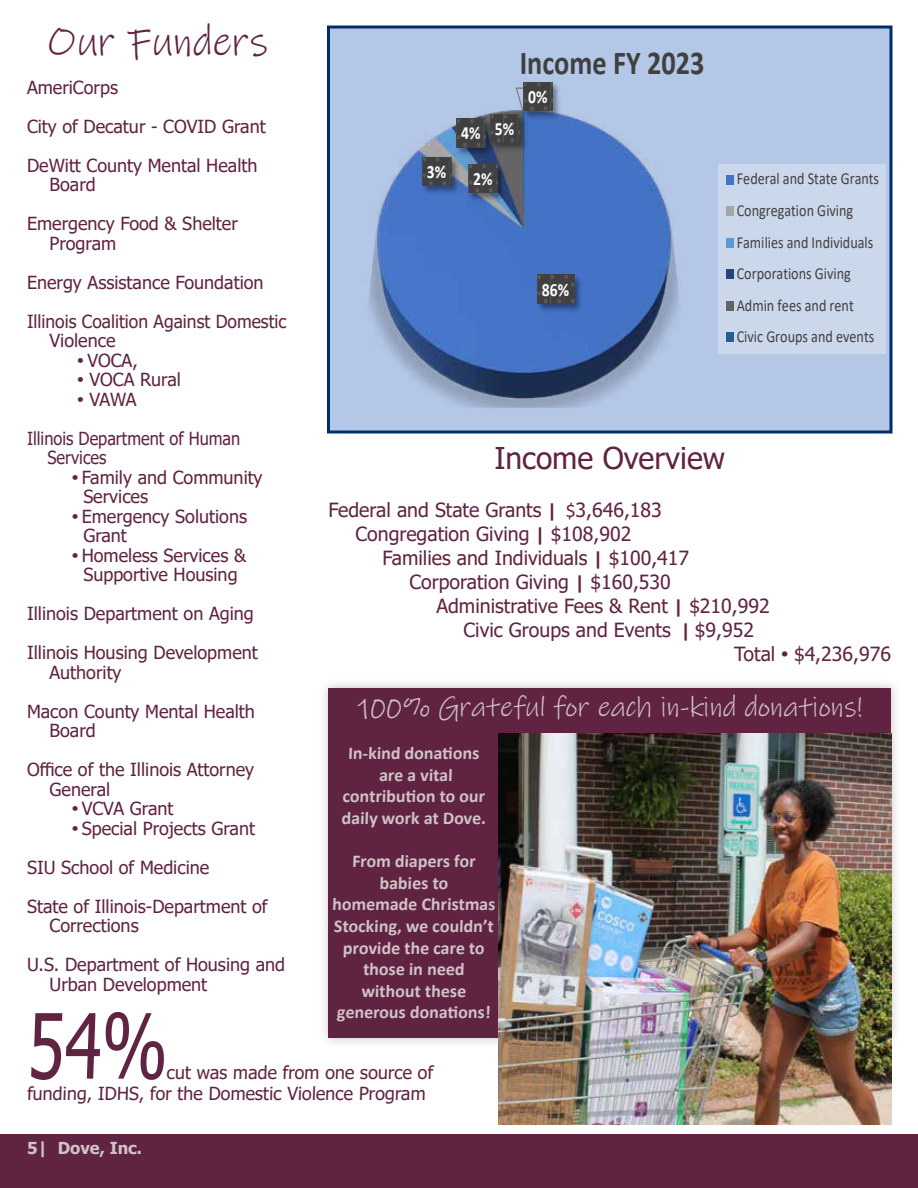
<style>
.page{position:relative;width:918px;height:1188px;background:#fff}
.page>*{position:absolute;margin:0;border:0;box-sizing:border-box;transform-origin:0 0}
.t1{font:90px "Tahoma";color:#612342;scale:.75 1}
.t2{font:42px "Ink Free";color:#612342}
.t3{font:700 33.6px "Calibri";color:#404040;scale:.84 1}
.t4{font:30px "Tahoma";color:#612342}
.t5{font:28.5px "Ink Free";color:#cfc3c6}
.t6{font:19.5px/24px "Tahoma";color:#612342;text-align:center}
.t7{font:700 18.6px "Calibri";color:#fff;scale:.84 1}
.t8{font:18px/39px "Tahoma";color:#612342}
.t9{font:700 18px/21.6px "Calibri";color:#cfc3c6;text-align:center}
.t10{font:18px "Tahoma";color:#612342;scale:.91 1}
.t11{font:16.8px/31.5px "Calibri";color:#404040;scale:.84 1}
.t12{font:700 16.5px "Tahoma";color:#cfc3c6}
.s1{font-family:"Adobe Caslon Pro";font-weight:700}
.s2{font-family:"Calibri";font-weight:700}
.s3{font-family:"Calibri"}
</style>
<div class="page">
<svg style="left:324px;top:683px;width:572px;height:364px;fill:#efebec"></svg>
<div style="left:328px;top:688px;width:563px;height:350px;background:#612342"></div>
<img style="left:499px;top:733px;width:392px;height:391px">
<svg style="left:331px;top:30px;width:557px;height:400px;background:#93abd4"></svg>
<div style="left:327px;top:26px;width:565px;height:408px;border:3px solid #002e6d"></div>
<div style="left:0;top:1134px;width:918px;height:54px;background:#612342"></div>
<h2 class="t2" style="left:47px;top:14px;width:223px">Our Funders</h2>
<p class="t8" style="left:27px;top:69px;width:240px">AmeriCorps<br>City of Decatur - COVID Grant<br>DeWitt County Mental Health</p>
<p class="t8" style="left:27px;top:166px;width:212px;text-indent:23px">Board<br>Emergency Food &amp; Shelter</p>
<p class="t8" style="left:27px;top:225px;width:261px;text-indent:23px">Program<br>Energy Assistance Foundation<br>Illinois Coalition Against Domestic</p>
<p class="t8" style="left:50px;top:322px;width:68px">Violence</p>
<p class="t8" style="left:78px;top:342px;width:62px"><span class="s1">•</span> VOCA,</p>
<p class="t8" style="left:78px;top:361px;width:105px"><span class="s1">•</span> VOCA Rural</p>
<p class="t8" style="left:27px;top:381px;width:215px;text-indent:51px"><span class="s1">•</span> VAWA<br>Illinois Department of Human</p>
<p class="t10" style="left:47px;top:446px;width:66px">Services</p>
<p class="t8" style="left:83px;top:469px;width:181px;line-height:19.5px;text-indent:-11px"><span class="s1">•</span> Family and Community<br>Services</p>
<p class="t8" style="left:83px;top:508px;width:165px;line-height:19.5px;text-indent:-11px"><span class="s1">•</span> Emergency Solutions<br>Grant</p>
<p class="t8" style="left:72px;top:547px;width:176px;line-height:19.5px;text-align:center"><span class="s1">•</span> Homeless Services &amp;<br>Supportive Housing</p>
<p class="t8" style="left:27px;top:595px;width:232px">Illinois Department on Aging<br>Illinois Housing Development</p>
<p class="t8" style="left:27px;top:654px;width:230px;text-indent:23px">Authority<br>Macon County Mental Health</p>
<p class="t8" style="left:27px;top:712px;width:229px;text-indent:23px">Board<br>Office of the Illinois Attorney</p>
<p class="t8" style="left:50px;top:771px;width:62px">General</p>
<p class="t8" style="left:72px;top:790px;width:103px"><span class="s1">•</span> VCVA Grant</p>
<p class="t8" style="left:27px;top:810px;width:242px;text-indent:45px"><span class="s1">•</span> Special Projects Grant<br>SIU School of Medicine<br>State of Illinois-Department of</p>
<p class="t8" style="left:27px;top:907px;width:260px;text-indent:23px">Corrections<br>U.S. Department of Housing and</p>
<p class="t8" style="left:50px;top:966px;width:159px">Urban Development</p>
<h3 class="t3" style="left:520px;top:39px;width:221px">Income FY 2023</h3>
<p class="t7" style="left:528px;top:84px;width:25px">0%</p>
<p class="t7" style="left:461px;top:118px;width:65px">4% 5%</p>
<p class="t7" style="left:427px;top:158px;width:25px">3%</p>
<p class="t7" style="left:473px;top:165px;width:25px">2%</p>
<p class="t11" style="left:737px;top:163px;width:171px">Federal and State Grants<br>Congregation Giving<br>Families and Individuals<br>Corporations Giving<br>Admin fees and rent<br>Civic Groups and events</p>
<p class="t7" style="left:542px;top:276px;width:34px">86%</p>
<h3 class="t4" style="left:494px;top:438px;width:232px">Income Overview</h3>
<p class="t6" style="left:328px;top:499px;width:335px">Federal and State Grants <span class="s2">|</span> <span class="s3">$</span>3,646,183<br>Congregation Giving <span class="s2">|</span> $108,902</p>
<p class="t6" style="left:383px;top:547px;width:308px">Families and Individuals <span class="s2">|</span> $100,417</p>
<p class="t6" style="left:410px;top:571px;width:263px">Corporation Giving <span class="s2">|</span> $160,530</p>
<p class="t6" style="left:437px;top:595px;width:335px">Administrative Fees &amp; Rent <span class="s2">|</span> $210,992</p>
<p class="t6" style="left:464px;top:619px;width:292px">Civic Groups and Events <span class="s2">|</span> $9,952</p>
<p class="t6" style="left:734px;top:643px;width:158px">Total <span class="s1">•</span> $4,236,976</p>
<h3 class="t5" style="left:357px;top:688px;width:508px">100% Grateful for each in-kind donations!</h3>
<p class="t9" style="left:342px;top:742px;width:147px">In-kind donations are a vital contribution to our daily work at Dove.</p>
<p class="t9" style="left:332px;top:850px;width:166px">From diapers for babies to<br>homemade Christmas<br>Stocking, we couldn’t provide the care to those in need without these generous donations!</p>
<h1 class="t1" style="left:27px;top:986px;width:194px">54%</h1>
<p class="t8" style="left:27px;top:1062px;width:408px;line-height:21.6px;text-indent:140px">cut was made from one source of funding, IDHS, for the Domestic Violence Program</p>
<p class="t12" style="left:27px;top:1137px;width:117px">5| Dove, Inc.</p>
</div>
